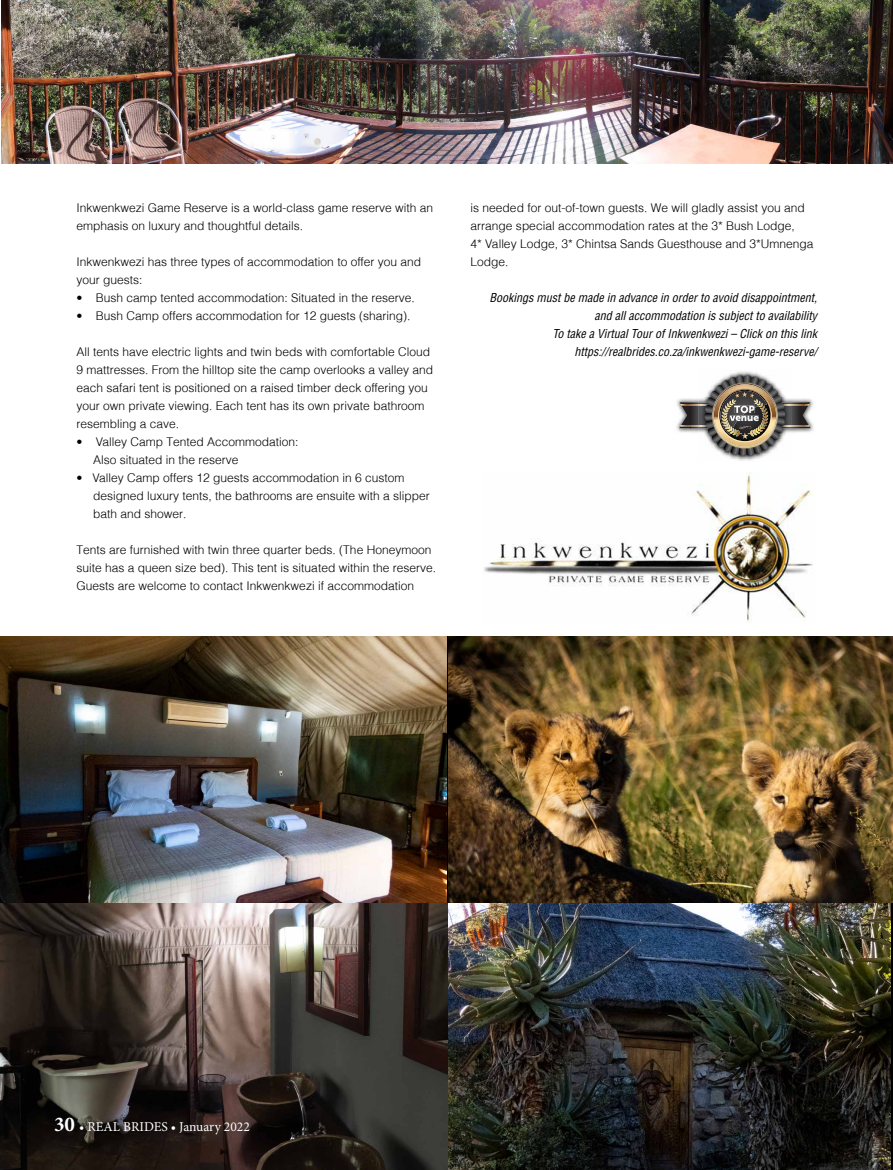
<style>
.page{position:relative;width:893px;height:1170px;background:#fff}
.page>*{position:absolute;margin:0;border:0;box-sizing:border-box;transform-origin:0 0}
.t1{font:13.5px "Minion Pro";color:#fff}
.t2{font:300 12px/18px "Helv";color:#000}
.t3{font:italic condensed 12px/18px "Helvetica LT Std";color:#000;text-align:right}
.t4{font:9.9px "Museo Sans 900";color:#fff}
.s1{font-weight:700;font-size:21px}
</style>
<div class="page">
<img style="left:1px;top:636px;width:446px;height:267px">
<img style="left:1px;top:1px;width:891px;height:162px">
<img style="left:811px;top:400px;width:3px;height:31px">
<img style="left:676px;top:400px;width:3px;height:32px">
<img style="left:729px;top:371px;width:32px;height:4px">
<img style="left:729px;top:456px;width:31px;height:5px">
<img style="left:679px;top:375px;width:132px;height:81px">
<img style="left:484px;top:472px;width:329px;height:149px">
<img style="left:449px;top:636px;width:444px;height:267px">
<img style="left:0;top:903px;width:449px;height:266px">
<img style="left:449px;top:903px;width:444px;height:266px">
<p class="t2" style="left:77px;top:198px;width:358px">Inkwenkwezi Game Reserve is a world-class game reserve with an emphasis on luxury and thoughtful details.</p>
<p class="t2" style="left:77px;top:252px;width:346px">Inkwenkwezi has three types of accommodation to offer you and your guests:</p>
<p class="t2" style="left:77px;top:288px;width:340px">• Bush camp tented accommodation: Situated in the reserve.</p>
<p class="t2" style="left:77px;top:306px;width:335px">• Bush Camp offers accommodation for 12 guests (sharing).</p>
<p class="t2" style="left:77px;top:342px;width:358px">All tents have electric lights and twin beds with comfortable Cloud 9 mattresses. From the hilltop site the camp overlooks a valley and each safari tent is positioned on a raised timber deck offering you your own private viewing. Each tent has its own private bathroom resembling a cave.</p>
<p class="t2" style="left:93px;top:432px;width:207px;text-indent:-17px">• Valley Camp Tented Accommodation:<br>Also situated in the reserve</p>
<p class="t2" style="left:93px;top:468px;width:338px;text-indent:-17px">• Valley Camp offers 12 guests accommodation in 6 custom designed luxury tents, the bathrooms are ensuite with a slipper bath and shower.</p>
<p class="t2" style="left:77px;top:540px;width:361px">Tents are furnished with twin three quarter beds. (The Honeymoon suite has a queen size bed). This tent is situated within the reserve.<br>Guests are welcome to contact Inkwenkwezi if accommodation</p>
<p class="t2" style="left:471px;top:198px;width:344px">is needed for out-of-town guests. We will gladly assist you and arrange special accommodation rates at the 3* Bush Lodge,<br>4* Valley Lodge, 3* Chintsa Sands Guesthouse and 3*Umnenga Lodge.</p>
<p class="t3" style="left:489px;top:288px;width:329px">Bookings must be made in advance in order to avoid disappointment, and all accommodation is subject to availability<br>To take a Virtual Tour of Inkwenkwezi – Click on this link https://realbrides.co.za/inkwenkwezi-game-reserve/</p>
<p class="t4" style="left:730px;top:412px;width:31px">venue</p>
<p class="t1" style="left:54px;top:1117px;width:197px"><span class="s1">30</span> • REAL BRIDES • January 2022</p>
</div>
